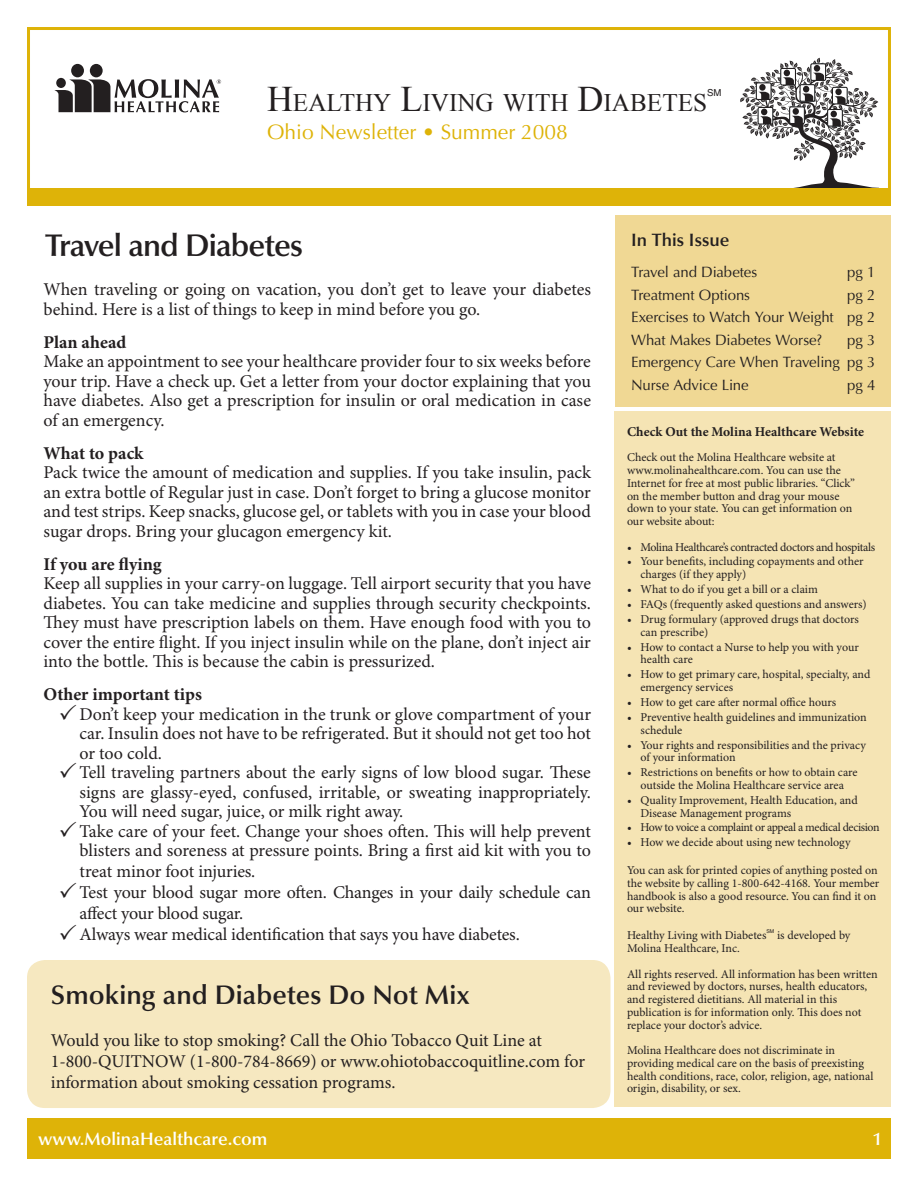
<style>
.page{position:relative;width:918px;height:1188px;background:#fff}
.page>*{position:absolute;margin:0;border:0;box-sizing:border-box;transform-origin:0 0}
.t1{font:600 31.5px "Optima LT Std";letter-spacing:-.03em;color:#231f20}
.t2{font:600 27px "Optima LT Std";color:#231f20}
.t3{font:25.2px "Times New Roman";color:#231f20}
.t4{font:21px "Optima LT Std";color:#deb308}
.t5{font:18px/19.5px "Minion Pro";letter-spacing:-.005em;color:#231f20;text-align:justify}
.t6{font:700 18px "Minion Pro";color:#231f20}
.t7{font:600 18px "Optima LT Std";color:#fff}
.t8{font:600 18px "Optima LT Std";color:#231f20}
.t9{font:15px "Optima LT Std";letter-spacing:-.01em;color:#231f20}
.t10{font:700 13.5px "Minion Pro";color:#231f20}
.t11{font:12px/12.8px "Minion Pro";letter-spacing:-.005em;color:#231f20}
.t12{font:12px "Minion Pro";letter-spacing:-.035em;color:#231f20}
.t13{font:12px "Minion Pro";letter-spacing:-.03em;color:#231f20}
.t14{font:9.6px "Helvetica";color:#231f20}
.t15{font:5.25px "Helvetica";color:#231f20}
.s1{font-size:36px}
</style>
<div class="page">
<div style="left:27px;top:27px;width:864px;height:175px;border:3px solid #deb308"></div>
<div style="left:90px;top:64px;width:13px;height:13px;background:#231f20;border-radius:50%"></div>
<div style="left:71px;top:64px;width:13px;height:13px;background:#231f20;border-radius:50%"></div>
<svg style="left:54px;top:79px;width:167px;height:33px"></svg>
<div style="left:56px;top:78px;width:10px;height:10px;background:#231f20;border-radius:50%"></div>
<svg style="left:740px;top:58px;width:139px;height:130px"></svg>
<div style="left:27px;top:1119px;width:864px;height:40px;background:#deb308"></div>
<div style="left:614px;top:411px;width:277px;height:696px;background:#f5e4b4"></div>
<div style="left:27px;top:188px;width:864px;height:18px;background:#deb308"></div>
<div style="left:615px;top:215px;width:276px;height:191px;background:#f0d894"></div>
<div style="left:27px;top:960px;width:583px;height:148px;background:#f6e8c0;border-radius:18px"></div>
<p class="t3" style="left:267px;top:86px;width:442px"><span class="s1">H</span>EALTHY <span class="s1">L</span>IVING WITH <span class="s1">D</span>IABETES</p>
<p class="t14" style="left:707px;top:88px;width:16px">SM</p>
<p class="t4" style="left:267px;top:120px;width:302px">Ohio Newsletter • Summer 2008</p>
<p class="t1" style="left:45px;top:227px;width:259px">Travel and Diabetes</p>
<p class="t5" style="left:44px;top:280px;width:549px">When traveling or going on vacation, you don’t get to leave your diabetes behind. Here is a list of things to keep in mind before you go.</p>
<p class="t6" style="left:44px;top:331px;width:84px">Plan ahead</p>
<p class="t5" style="left:44px;top:352px;width:549px">Make an appointment to see your healthcare provider four to six weeks before your trip. Have a check up. Get a letter from your doctor explaining that you have diabetes. Also get a prescription for insulin or oral medication in case of an emergency.</p>
<p class="t6" style="left:44px;top:442px;width:101px">What to pack</p>
<p class="t5" style="left:44px;top:463px;width:549px">Pack twice the amount of medication and supplies. If you take insulin, pack an extra bottle of Regular just in case. Don’t forget to bring a glucose monitor and test strips. Keep snacks, glucose gel, or tablets with you in case your blood sugar drops. Bring your glucagon emergency kit.</p>
<p class="t6" style="left:44px;top:553px;width:120px">If you are flying</p>
<p class="t5" style="left:44px;top:574px;width:549px">Keep all supplies in your carry-on luggage. Tell airport security that you have diabetes. You can take medicine and supplies through security checkpoints.<br>They must have prescription labels on them. Have enough food with you to cover the entire flight. If you inject insulin while on the plane, don’t inject air into the bottle. This is because the cabin is pressurized.</p>
<p class="t6" style="left:44px;top:684px;width:160px">Other important tips</p>
<p class="t5" style="left:79px;top:705px;width:513px">Don’t keep your medication in the trunk or glove compartment of your car. Insulin does not have to be refrigerated. But it should not get too hot or too cold.</p>
<p class="t5" style="left:79px;top:763px;width:513px">Tell traveling partners about the early signs of low blood sugar. These signs are glassy-eyed, confused, irritable, or sweating inappropriately.<br>You will need sugar, juice, or milk right away.</p>
<p class="t5" style="left:79px;top:821px;width:513px;line-height:20.2px">Take care of your feet. Change your shoes often. This will help prevent blisters and soreness at pressure points. Bring a first aid kit with you to treat minor foot injuries.</p>
<p class="t5" style="left:80px;top:883px;width:513px;line-height:21px">Test your blood sugar more often. Changes in your daily schedule can affect your blood sugar.</p>
<p class="t5" style="left:80px;top:925px;width:442px">Always wear medical identification that says you have diabetes.</p>
<p class="t2" style="left:51px;top:979px;width:421px">Smoking and Diabetes Do Not Mix</p>
<p class="t5" style="left:51px;top:1030px;width:536px;line-height:21px;text-align:left">Would you like to stop smoking? Call the Ohio Tobacco Quit Line at<br>1-800-QUITNOW (1-800-784-8669) or www.ohiotobaccoquitline.com for information about smoking cessation programs.</p>
<p class="t8" style="left:631px;top:229px;width:100px">In This Issue</p>
<p class="t9" style="left:631px;top:263px;width:128px">Travel and Diabetes</p>
<p class="t9" style="left:847px;top:263px;width:30px">pg 1</p>
<p class="t9" style="left:631px;top:286px;width:121px">Treatment Options</p>
<p class="t9" style="left:847px;top:286px;width:30px">pg 2</p>
<p class="t9" style="left:631px;top:308px;width:246px">Exercises to Watch Your Weight pg 2</p>
<p class="t9" style="left:631px;top:331px;width:193px">What Makes Diabetes Worse?</p>
<p class="t9" style="left:847px;top:331px;width:30px">pg 3</p>
<p class="t9" style="left:631px;top:353px;width:246px">Emergency Care When Traveling pg 3</p>
<p class="t9" style="left:631px;top:376px;width:119px">Nurse Advice Line</p>
<p class="t9" style="left:847px;top:376px;width:30px">pg 4</p>
<p class="t10" style="left:627px;top:423px;width:239px">Check Out the Molina Healthcare Website</p>
<p class="t11" style="left:627px;top:452px;width:229px">Check out the Molina Healthcare website at www.molinahealthcare.com. You can use the Internet for free at most public libraries. “Click” on the member button and drag your mouse down to your state. You can get information on our website about:</p>
<p class="t12" style="left:627px;top:540px;width:250px">• Molina Healthcare’s contracted doctors and hospitals</p>
<p class="t11" style="left:640px;top:556px;width:225px;text-indent:-14px">• Your benefits, including copayments and other charges (if they apply)</p>
<p class="t11" style="left:627px;top:583px;width:192px">• What to do if you get a bill or a claim</p>
<p class="t11" style="left:627px;top:598px;width:241px">• FAQs (frequently asked questions and answers)</p>
<p class="t11" style="left:640px;top:613px;width:220px;text-indent:-14px">• Drug formulary (approved drugs that doctors can prescribe)</p>
<p class="t11" style="left:640px;top:641px;width:220px;text-indent:-14px">• How to contact a Nurse to help you with your health care</p>
<p class="t11" style="left:640px;top:669px;width:231px;text-indent:-14px">• How to get primary care, hospital, specialty, and emergency services</p>
<p class="t11" style="left:627px;top:696px;width:211px">• How to get care after normal office hours</p>
<p class="t11" style="left:640px;top:711px;width:228px;text-indent:-14px">• Preventive health guidelines and immunization schedule</p>
<p class="t11" style="left:640px;top:739px;width:227px;text-indent:-14px">• Your rights and responsibilities and the privacy of your information</p>
<p class="t11" style="left:627px;top:766px;width:232px;text-align:center">• Restrictions on benefits or how to obtain care outside the Molina Healthcare service area</p>
<p class="t11" style="left:640px;top:794px;width:219px;text-indent:-14px">• Quality Improvement, Health Education, and<br>Disease Management programs</p>
<p class="t13" style="left:627px;top:820px;width:254px">• How to voice a complaint or appeal a medical decision</p>
<p class="t11" style="left:627px;top:837px;width:225px">• How we decide about using new technology</p>
<p class="t11" style="left:627px;top:864px;width:254px">You can ask for printed copies of anything posted on the website by calling 1-800-642-4168. Your member handbook is also a good resource. You can find it on our website.</p>
<p class="t11" style="left:627px;top:929px;width:141px">Healthy Living with Diabetes</p>
<p class="t15" style="left:766px;top:928px;width:9px">SM</p>
<p class="t11" style="left:777px;top:929px;width:75px">is developed by</p>
<p class="t11" style="left:627px;top:942px;width:114px">Molina Healthcare, Inc.</p>
<p class="t11" style="left:627px;top:968px;width:252px">All rights reserved. All information has been written and reviewed by doctors, nurses, health educators, and registered dietitians. All material in this publication is for information only. This does not replace your doctor’s advice.</p>
<p class="t11" style="left:627px;top:1044px;width:248px">Molina Healthcare does not discriminate in providing medical care on the basis of preexisting health conditions, race, color, religion, age, national origin, disability, or sex.</p>
<p class="t7" style="left:38px;top:1129px;width:231px">www.MolinaHealthcare.com</p>
<p class="t7" style="left:873px;top:1129px;width:11px">1</p>
</div>
